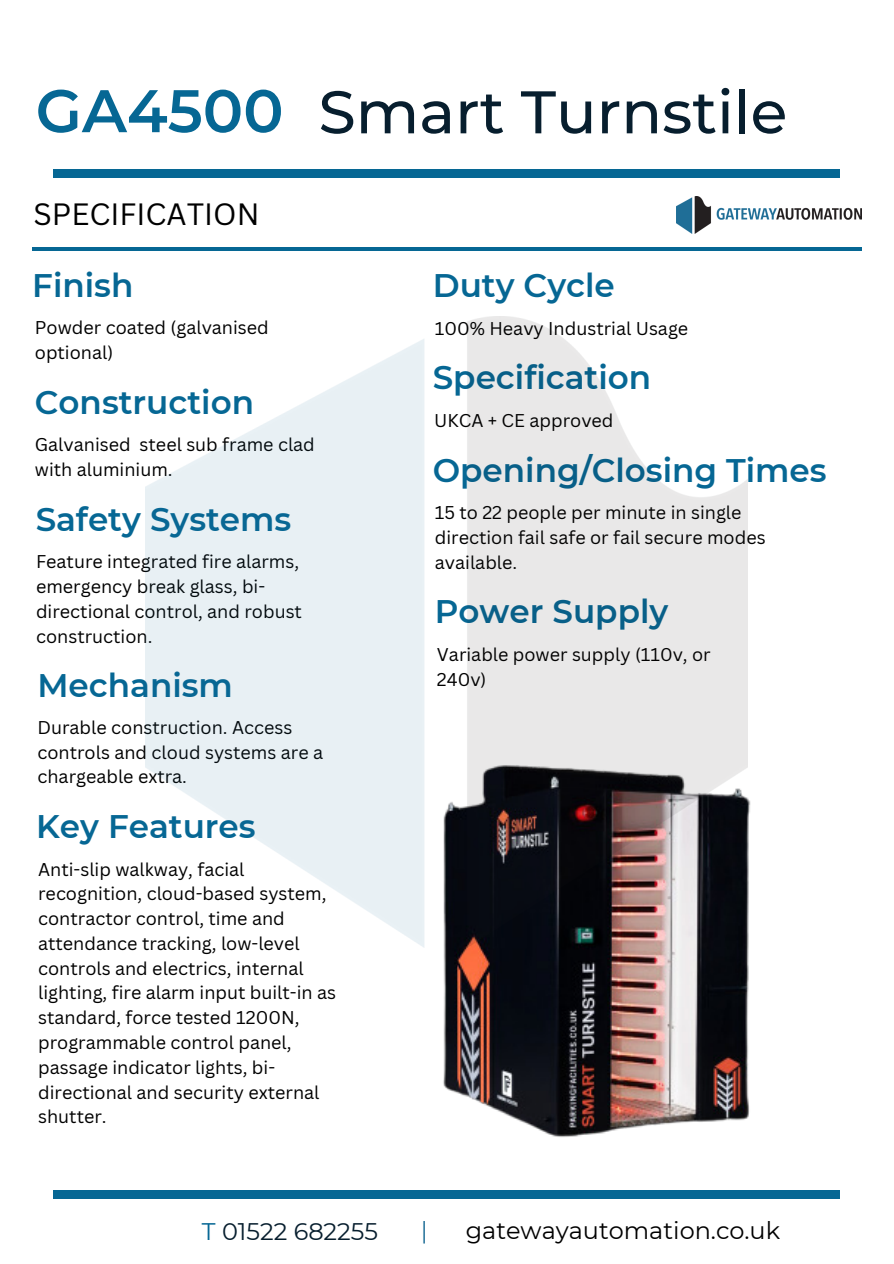
<style>
.page{position:relative;width:894px;height:1264px;background:#fff}
.page>*{position:absolute;margin:0;border:0;box-sizing:border-box;transform-origin:0 0}
.t1{font:500 60px "Montserrat";color:#071e2e}
.t2{font:600 60px "Montserrat";color:#066794}
.t3{font:600 32.55px "Montserrat";color:#066794}
.t4{font:30px "Canva Sans";color:#000}
.t5{font:24px "Montserrat";color:#000}
.t6{font:24px "Montserrat";color:#071e2e}
.t7{font:24px "Montserrat";color:#1f6e97}
.t8{font:18px/24.8px "Canva Sans";color:#000}
.s1{color:#066794}
</style>
<div class="page">
<div style="left:54px;top:170px;width:785px;height:8px;background:#066794"></div>
<div style="left:54px;top:1190px;width:785px;height:8px;background:#066794"></div>
<hr style="left:32px;top:247px;width:829px;height:4px;background:#066794">
<img style="left:423px;top:749px;width:328px;height:388px">
<img style="left:676px;top:196px;width:185px;height:37px">
<img style="left:146px;top:316px;width:601px;height:631px">
<h1 class="t2" style="left:36px;top:74px;width:249px">GA4500</h1>
<h2 class="t1" style="left:318px;top:75px;width:470px">Smart Turnstile</h2>
<h4 class="t4" style="left:34px;top:192px;width:227px">SPECIFICATION</h4>
<p class="t3" style="left:32px;top:265px;width:103px">Finish</p>
<p class="t8" style="left:35px;top:315px;width:235px">Powder coated (galvanised optional)</p>
<p class="t3" style="left:35px;top:382px;width:221px">Construction</p>
<h4 class="t8" style="left:35px;top:432px;width:281px">Galvanised steel sub frame clad with aluminium.</h4>
<h4 class="t3" style="left:36px;top:499px;width:257px">Safety Systems</h4>
<p class="t8" style="left:36px;top:549px;width:267px">Feature integrated fire alarms, emergency break glass, bi&shy;directional control, and robust construction.</p>
<p class="t3" style="left:37px;top:665px;width:197px">Mechanism</p>
<h4 class="t8" style="left:37px;top:714px;width:287px">Durable construction. Access controls and cloud systems are a chargeable extra.</h4>
<h4 class="t3" style="left:36px;top:806px;width:221px">Key Features</h4>
<p class="t8" style="left:38px;top:856px;width:299px">Anti-slip walkway, facial recognition, cloud-based system, contractor control, time and attendance tracking, low-level controls and electrics, internal lighting, fire alarm input built-in as standard, force tested 1200N, programmable control panel, passage indicator lights, bi&shy;directional and security external shutter.</p>
<p class="t3" style="left:432px;top:265px;width:183px">Duty Cycle</p>
<h4 class="t8" style="left:435px;top:315px;width:255px">100% Heavy Industrial Usage</h4>
<p class="t3" style="left:432px;top:358px;width:220px">Specification</p>
<p class="t8" style="left:434px;top:407px;width:181px">UKCA + CE approved</p>
<h4 class="t3" style="left:432px;top:450px;width:395px">Opening/Closing Times</h4>
<p class="t8" style="left:435px;top:500px;width:332px">15 to 22 people per minute in single direction fail safe or fail secure modes available.</p>
<p class="t3" style="left:435px;top:592px;width:235px">Power Supply</p>
<h4 class="t8" style="left:437px;top:641px;width:275px">Variable power supply (110v, or<br>240v)</h4>
<p class="t6" style="left:202px;top:1216px;width:178px"><span class="s1">T</span> 01522 682255</p>
<h3 class="t7" style="left:421px;top:1215px;width:9px">|</h3>
<h3 class="t5" style="left:465px;top:1215px;width:316px">gatewayautomation.co.uk</h3>
</div>
